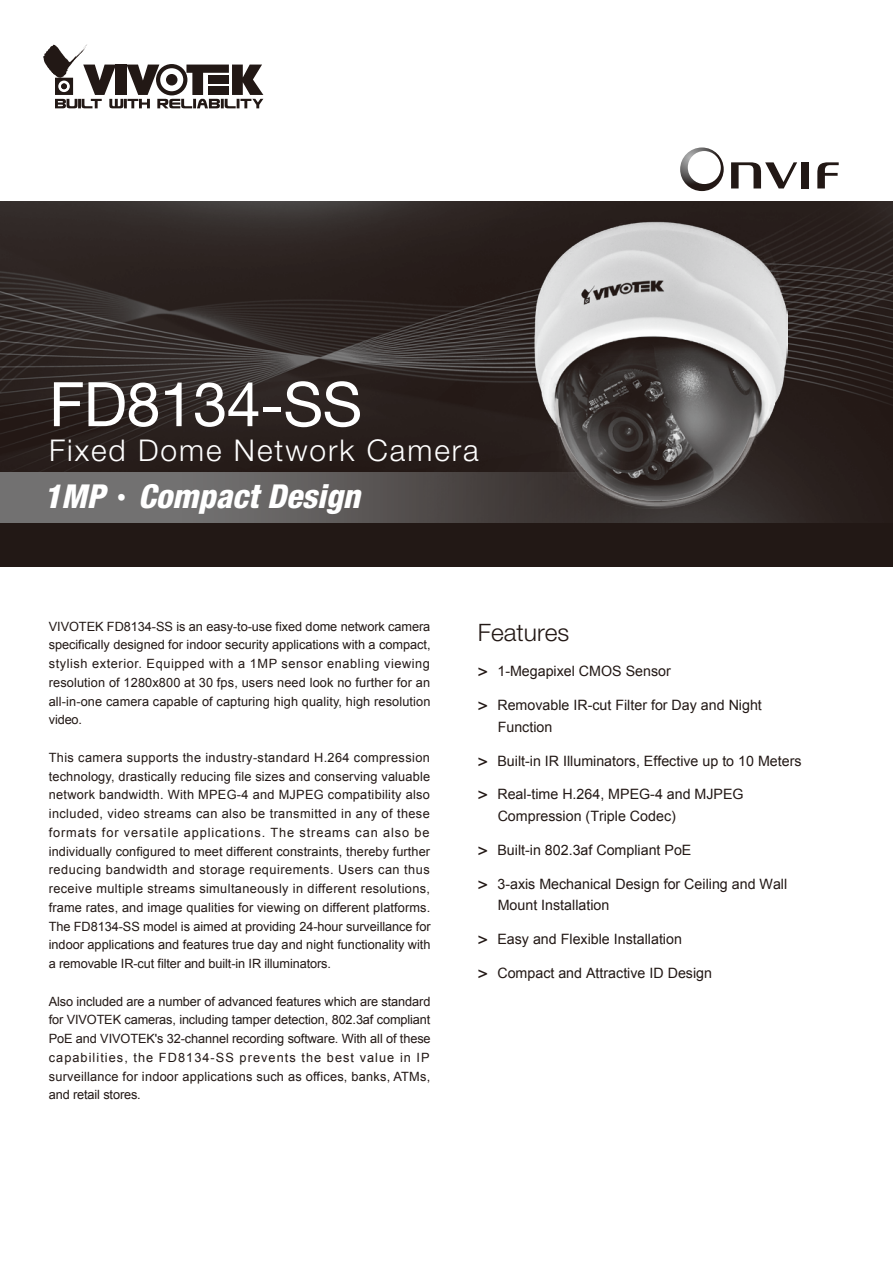
<style>
.page{position:relative;width:893px;height:1263px;background:#fff}
.page>*{position:absolute;margin:0;border:0;box-sizing:border-box;transform-origin:0 0}
.t1{font:61.5px "Helvetica Neue LT Std";letter-spacing:-.01em;color:#fff}
.t2{font:italic 800 condensed 33px "Helvetica Neue LT Std";color:#fff}
.t3{font:300 30px "Helvetica Neue LT Std";letter-spacing:.065em;color:#fff}
.t4{font:300 24px "Helvetica Neue LT Std";color:#221815}
.t5{font:14.25px/21.8px "Arial";color:#221815}
.t6{font:12.75px/18.8px "Arial";letter-spacing:.01em;color:#221815;text-align:justify}
.s1{font-family:"Ming Li U";font-weight:400;font-style:normal;font-stretch:normal}
.s2{font-family:"Helvetica Neue LT Std";font-weight:500;font-size:16.5px}
</style>
<div class="page">
<div style="left:0;top:522px;width:893px;height:44px;background:#221815"></div>
<img style="left:0;top:201px;width:893px;height:272px">
<svg style="left:43px;top:45px;width:220px;height:63px"></svg>
<div style="left:801px;top:162px;width:7px;height:26px;background:#221815"></div>
<svg style="left:731px;top:162px;width:66px;height:26px"></svg>
<svg style="left:817px;top:162px;width:22px;height:26px"></svg>
<svg style="left:680px;top:147px;width:44px;height:44px"></svg>
<div style="left:0;top:473px;width:893px;height:49px;background:linear-gradient(to right,#7d7c7d,#241b18)"></div>
<img style="left:533px;top:221px;width:255px;height:288px">
<h1 class="t1" style="left:49px;top:368px;width:315px">FD8134-SS</h1>
<h3 class="t3" style="left:49px;top:432px;width:431px">Fixed Dome Network Camera</h3>
<h2 class="t2" style="left:44px;top:476px;width:318px">1MP<span class="s1">‧</span>Compact Design</h2>
<p class="t6" style="left:49px;top:617px;width:383px">VIVOTEK FD8134-SS is an easy-to-use fixed dome network camera specifically designed for indoor security applications with a compact, stylish exterior. Equipped with a 1MP sensor enabling viewing resolution of 1280x800 at 30 fps, users need look no further for an all-in-one camera capable of capturing high quality, high resolution video.</p>
<p class="t6" style="left:49px;top:748px;width:383px">This camera supports the industry-standard H.264 compression technology, drastically reducing file sizes and conserving valuable network bandwidth. With MPEG-4 and MJPEG compatibility also included, video streams can also be transmitted in any of these formats for versatile applications. The streams can also be individually configured to meet different constraints, thereby further reducing bandwidth and storage requirements. Users can thus receive multiple streams simultaneously in different resolutions, frame rates, and image qualities for viewing on different platforms.<br>The FD8134-SS model is aimed at providing 24-hour surveillance for indoor applications and features true day and night functionality with a removable IR-cut filter and built-in IR illuminators.</p>
<p class="t6" style="left:49px;top:992px;width:383px">Also included are a number of advanced features which are standard for VIVOTEK cameras, including tamper detection, 802.3af compliant PoE and VIVOTEK's 32-channel recording software. With all of these capabilities, the FD8134-SS prevents the best value in IP surveillance for indoor applications such as offices, banks, ATMs, and retail stores.</p>
<h3 class="t4" style="left:478px;top:617px;width:93px">Features</h3>
<p class="t5" style="left:478px;top:661px;width:194px"><span class="s2">&gt;</span> 1-Megapixel CMOS Sensor</p>
<p class="t5" style="left:498px;top:694px;width:266px;text-indent:-20px"><span class="s2">&gt;</span> Removable IR-cut Filter for Day and Night<br>Function</p>
<p class="t5" style="left:478px;top:750px;width:325px"><span class="s2">&gt;</span> Built-in IR Illuminators, Effective up to 10 Meters</p>
<p class="t5" style="left:498px;top:784px;width:247px;text-indent:-20px"><span class="s2">&gt;</span> Real-time H.264, MPEG-4 and MJPEG<br>Compression (Triple Codec)</p>
<p class="t5" style="left:478px;top:839px;width:215px"><span class="s2">&gt;</span> Built-in 802.3af Compliant PoE</p>
<p class="t5" style="left:498px;top:873px;width:291px;text-indent:-20px"><span class="s2">&gt;</span> 3-axis Mechanical Design for Ceiling and Wall<br>Mount Installation</p>
<p class="t5" style="left:478px;top:928px;width:206px"><span class="s2">&gt;</span> Easy and Flexible Installation</p>
<p class="t5" style="left:478px;top:962px;width:236px"><span class="s2">&gt;</span> Compact and Attractive ID Design</p>
</div>
